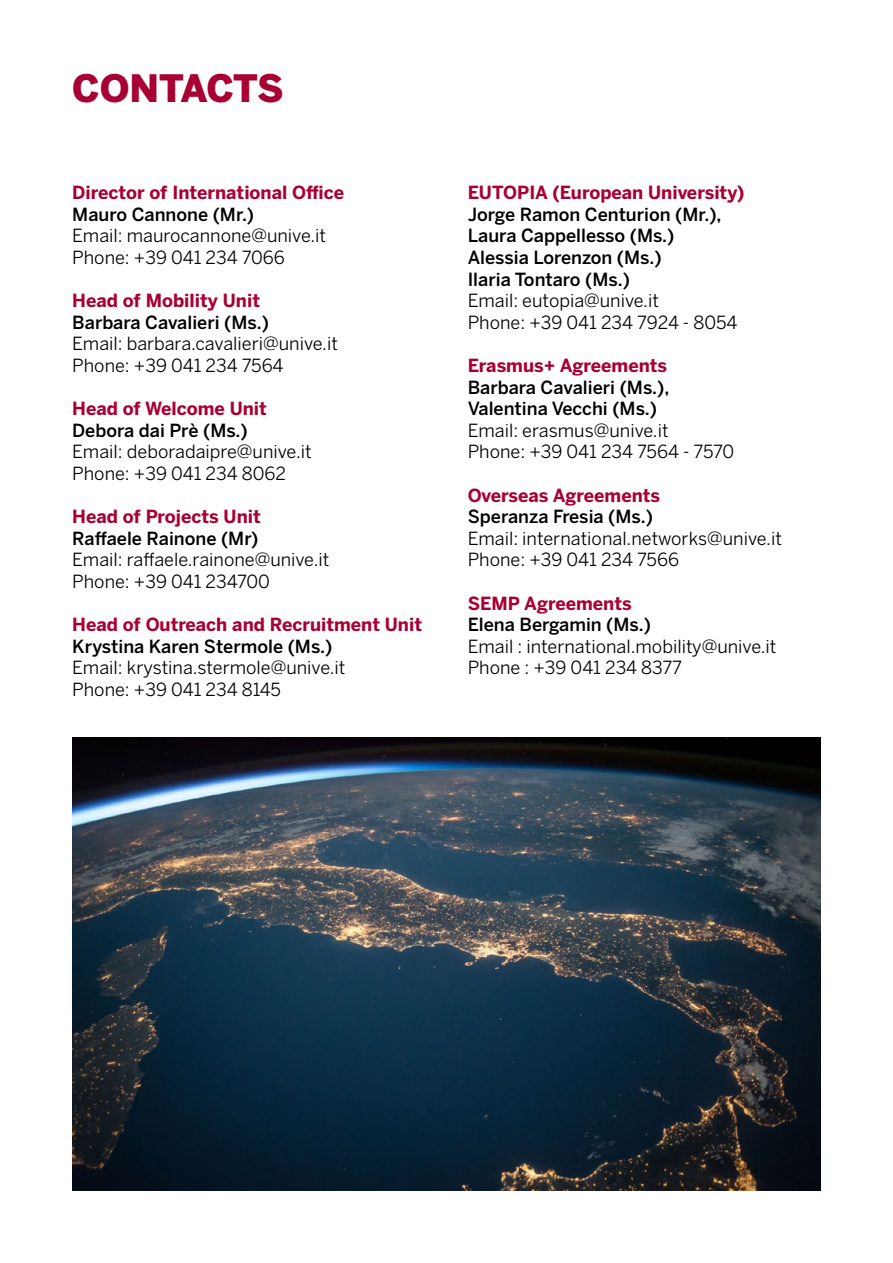
<style>
.page{position:relative;width:893px;height:1263px;background:#fff}
.page>*{position:absolute;margin:0;border:0;box-sizing:border-box;transform-origin:0 0}
.t1{font:900 37.5px "Benton Sans";letter-spacing:-.02em;color:#a90034}
.t2{font:18px/21.6px "Benton Sans";color:#000}
.t3{font:500 18px/21.6px "Benton Sans";color:#000}
.t4{font:700 18px "Benton Sans";color:#a90034}
</style>
<div class="page">
<img style="left:72px;top:738px;width:749px;height:453px">
<h1 class="t1" style="left:72px;top:66px;width:213px">CONTACTS</h1>
<p class="t4" style="left:72px;top:182px;width:273px">Director of International Office</p>
<p class="t3" style="left:72px;top:203px;width:183px">Mauro Cannone (Mr.)</p>
<p class="t2" style="left:72px;top:225px;width:255px">Email: maurocannone@unive.it<br>Phone: +39 041 234 7066</p>
<p class="t4" style="left:72px;top:290px;width:189px">Head of Mobility Unit</p>
<p class="t3" style="left:72px;top:311px;width:198px">Barbara Cavalieri (Ms.)</p>
<p class="t2" style="left:72px;top:333px;width:267px">Email: barbara.cavalieri@unive.it<br>Phone: +39 041 234 7564</p>
<p class="t4" style="left:72px;top:398px;width:196px">Head of Welcome Unit</p>
<p class="t3" style="left:72px;top:419px;width:177px">Debora dai Prè (Ms.)</p>
<p class="t2" style="left:72px;top:441px;width:241px">Email: deboradaipre@unive.it<br>Phone: +39 041 234 8062</p>
<p class="t4" style="left:72px;top:506px;width:190px">Head of Projects Unit</p>
<p class="t3" style="left:72px;top:527px;width:188px">Raffaele Rainone (Mr)</p>
<p class="t2" style="left:72px;top:549px;width:259px">Email: raffaele.rainone@unive.it<br>Phone: +39 041 234700</p>
<p class="t4" style="left:72px;top:614px;width:351px">Head of Outreach and Recruitment Unit</p>
<p class="t3" style="left:72px;top:635px;width:262px">Krystina Karen Stermole (Ms.)</p>
<p class="t2" style="left:72px;top:657px;width:275px">Email: krystina.stermole@unive.it<br>Phone: +39 041 234 8145</p>
<p class="t4" style="left:468px;top:182px;width:278px">EUTOPIA (European University)</p>
<p class="t3" style="left:468px;top:203px;width:255px">Jorge Ramon Centurion (Mr.),<br>Laura Cappellesso (Ms.)<br>Alessia Lorenzon (Ms.)<br>Ilaria Tontaro (Ms.)</p>
<p class="t2" style="left:468px;top:290px;width:271px">Email: eutopia@unive.it<br>Phone: +39 041 234 7924 - 8054</p>
<p class="t4" style="left:468px;top:355px;width:201px">Erasmus+ Agreements</p>
<p class="t3" style="left:468px;top:376px;width:203px">Barbara Cavalieri (Ms.),<br>Valentina Vecchi (Ms.)</p>
<p class="t2" style="left:468px;top:419px;width:268px">Email: erasmus@unive.it<br>Phone: +39 041 234 7564 - 7570</p>
<p class="t4" style="left:468px;top:484px;width:194px">Overseas Agreements</p>
<p class="t3" style="left:468px;top:506px;width:187px">Speranza Fresia (Ms.)</p>
<p class="t2" style="left:468px;top:527px;width:316px">Email: international.networks@unive.it<br>Phone: +39 041 234 7566</p>
<p class="t4" style="left:468px;top:592px;width:165px">SEMP Agreements</p>
<p class="t3" style="left:468px;top:614px;width:185px">Elena Bergamin (Ms.)</p>
<p class="t2" style="left:468px;top:635px;width:310px">Email : international.mobility@unive.it<br>Phone : +39 041 234 8377</p>
</div>
